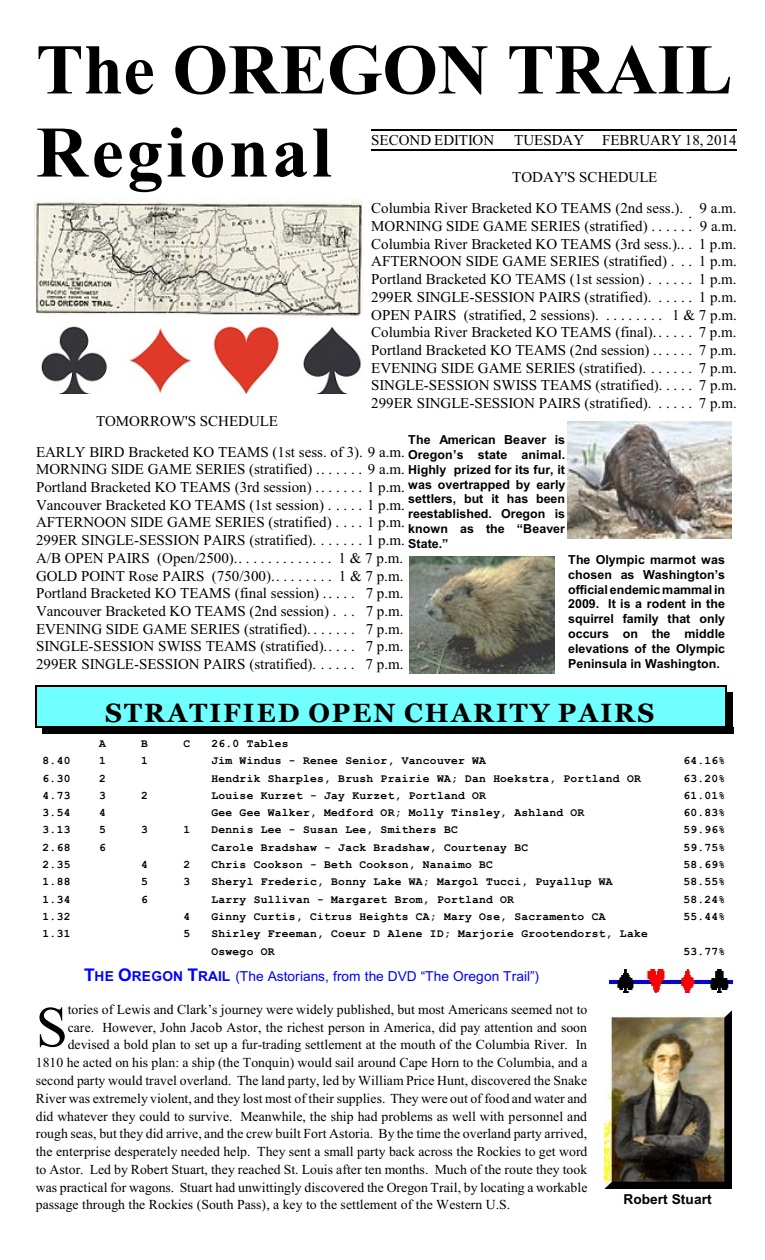
<style>
.page{position:relative;width:765px;height:1260px;background:#fff}
.page>*{position:absolute;margin:0;border:0;box-sizing:border-box;transform-origin:0 0}
.t1{font:700 72.5px "Times New Roman";letter-spacing:.045em;color:#000}
.t2{font:700 71.25px "Times New Roman";color:#000}
.t3{font:57.5px "Times New Roman";color:#000}
.t4{font:700 26.25px "Vani";letter-spacing:.08em;color:#000}
.t5{font:15px/17.8px "Times New Roman";color:#000}
.t6{font:13.75px "Times New Roman";color:#000}
.t7{font:13.75px "Arial";color:#00f}
.t8{font:700 13.75px "Arial";color:#000}
.t9{font:700 12.5px/14.9px "Arial";color:#000;text-align:justify}
.t10{font:700 11.25px/17.4px "Courier New";letter-spacing:.025em;color:#000}
.s1{font-weight:700;font-size:17.5px}
.s2{font-weight:700}
</style>
<div class="page">
<hr style="left:371px;top:129px;width:366px;height:1px;background:#000">
<hr style="left:371px;top:150px;width:366px;height:1px;background:#000">
<img style="left:34px;top:199px;width:331px;height:118px">
<div style="left:35px;top:685px;width:692px;height:42px;background:#70ffff"></div>
<hr style="left:35px;top:685px;width:1px;height:42px;background:#000">
<hr style="left:726px;top:685px;width:1px;height:42px;background:#000">
<hr style="left:35px;top:685px;width:691px;height:2px;background:#000">
<hr style="left:35px;top:726px;width:691px;height:1px;background:#000">
<div style="left:727px;top:692px;width:6px;height:42px;background:#000"></div>
<div style="left:42px;top:727px;width:691px;height:7px;background:#000"></div>
<img style="left:567px;top:422px;width:165px;height:116px">
<img style="left:409px;top:557px;width:146px;height:117px">
<img style="left:604px;top:1011px;width:127px;height:178px">
<img style="left:41px;top:327px;width:320px;height:67px">
<img style="left:609px;top:969px;width:124px;height:24px">
<h2 class="t2" style="left:36px;top:45px;width:698px">The OREGON TRAIL</h2>
<h1 class="t1" style="left:36px;top:127px;width:297px">Regional</h1>
<p class="t5" style="left:371px;top:133px;width:125px">SECOND EDITION</p>
<p class="t5" style="left:514px;top:133px;width:224px">TUESDAY FEBRUARY 18, 2014</p>
<p class="t5" style="left:371px;top:163px;width:367px;line-height:30.9px;text-indent:141px">TODAY'S SCHEDULE<br>Columbia River Bracketed KO TEAMS (2nd sess.). 9 a.m.</p>
<p class="t5" style="left:371px;top:208px;width:367px;line-height:13.2px;text-indent:317px">.<br>MORNING SIDE GAME SERIES (stratified) . . . . . . 9 a.m.</p>
<p class="t5" style="left:371px;top:236px;width:367px;text-align:justify">Columbia River Bracketed KO TEAMS (3rd sess.).. . 1 p.m.<br>AFTERNOON SIDE GAME SERIES (stratified) . . . 1 p.m.<br>Portland Bracketed KO TEAMS (1st session) . . . . . . 1 p.m.<br>299ER SINGLE-SESSION PAIRS (stratified). . . . . . 1 p.m.<br>OPEN PAIRS (stratified, 2 sessions). . . . . . . . . 1 &amp; 7 p.m.<br>Columbia River Bracketed KO TEAMS (final).. . . . . 7 p.m.<br>Portland Bracketed KO TEAMS (2nd session) .. . . . . 7 p.m.<br>EVENING SIDE GAME SERIES (stratified). . . . . . . 7 p.m.<br>SINGLE-SESSION SWISS TEAMS (stratified). . . . . 7 p.m.<br>299ER SINGLE-SESSION PAIRS (stratified). . . . . . 7 p.m.</p>
<p class="t5" style="left:36px;top:407px;width:371px;line-height:30.9px;text-indent:60px">TOMORROW'S SCHEDULE<br>EARLY BIRD Bracketed KO TEAMS (1st sess. of 3). 9 a.m.</p>
<p class="t5" style="left:36px;top:462px;width:371px">MORNING SIDE GAME SERIES (stratified) .. . . . . . 9 a.m.<br>Portland Bracketed KO TEAMS (3rd session) .. . . . . . 1 p.m.<br>Vancouver Bracketed KO TEAMS (1st session) . . . . . 1 p.m.<br>AFTERNOON SIDE GAME SERIES (stratified) . . . . 1 p.m.<br>299ER SINGLE-SESSION PAIRS (stratified). . . . . . . 1 p.m.<br>A/B OPEN PAIRS (Open/2500).. . . . . . . . . . . . . 1 &amp; 7 p.m.<br>GOLD POINT Rose PAIRS (750/300).. . . . . . . . 1 &amp; 7 p.m.<br>Portland Bracketed KO TEAMS (final session) .. . . . 7 p.m.<br>Vancouver Bracketed KO TEAMS (2nd session) . . . 7 p.m.<br>EVENING SIDE GAME SERIES (stratified). . . . . . . 7 p.m.<br>SINGLE-SESSION SWISS TEAMS (stratified).. . . . 7 p.m.<br>299ER SINGLE-SESSION PAIRS (stratified). . . . . . 7 p.m.</p>
<p class="t9" style="left:408px;top:433px;width:159px">The American Beaver is Oregon’s state animal.<br>Highly prized for its fur, it was overtrapped by early settlers, but it has been reestablished. Oregon is known as the “Beaver State.”</p>
<p class="t9" style="left:568px;top:553px;width:158px">The Olympic marmot was chosen as Washington’s official endemic mammal in 2009. It is a rodent in the squirrel family that only occurs on the middle elevations of the Olympic Peninsula in Washington.</p>
<h3 class="t4" style="left:105px;top:702px;width:551px">STRATIFIED OPEN CHARITY PAIRS</h3>
<p class="t10" style="left:99px;top:736px;width:8px">A</p>
<p class="t10" style="left:141px;top:736px;width:8px">B</p>
<p class="t10" style="left:183px;top:736px;width:8px">C</p>
<p class="t10" style="left:211px;top:736px;width:79px">26.0 Tables</p>
<p class="t10" style="left:43px;top:753px;width:29px">8.40</p>
<p class="t10" style="left:99px;top:753px;width:8px">1</p>
<p class="t10" style="left:141px;top:753px;width:8px">1</p>
<p class="t10" style="left:211px;top:753px;width:276px">Jim Windus - Renee Senior, Vancouver WA</p>
<p class="t10" style="left:683px;top:753px;width:43px">64.16%</p>
<p class="t10" style="left:43px;top:770px;width:29px">6.30</p>
<p class="t10" style="left:99px;top:770px;width:8px">2</p>
<p class="t10" style="left:211px;top:770px;width:431px">Hendrik Sharples, Brush Prairie WA; Dan Hoekstra, Portland OR</p>
<p class="t10" style="left:683px;top:770px;width:43px">63.20%</p>
<p class="t10" style="left:43px;top:788px;width:29px">4.73</p>
<p class="t10" style="left:99px;top:788px;width:8px">3</p>
<p class="t10" style="left:141px;top:788px;width:8px">2</p>
<p class="t10" style="left:211px;top:788px;width:276px">Louise Kurzet - Jay Kurzet, Portland OR</p>
<p class="t10" style="left:683px;top:788px;width:43px">61.01%</p>
<p class="t10" style="left:43px;top:805px;width:29px">3.54</p>
<p class="t10" style="left:99px;top:805px;width:8px">4</p>
<p class="t10" style="left:211px;top:805px;width:374px">Gee Gee Walker, Medford OR; Molly Tinsley, Ashland OR</p>
<p class="t10" style="left:683px;top:805px;width:43px">60.83%</p>
<p class="t10" style="left:43px;top:822px;width:29px">3.13</p>
<p class="t10" style="left:99px;top:822px;width:8px">5</p>
<p class="t10" style="left:141px;top:822px;width:8px">3</p>
<p class="t10" style="left:183px;top:822px;width:8px">1</p>
<p class="t10" style="left:211px;top:822px;width:248px">Dennis Lee - Susan Lee, Smithers BC</p>
<p class="t10" style="left:683px;top:822px;width:43px">59.96%</p>
<p class="t10" style="left:43px;top:840px;width:29px">2.68</p>
<p class="t10" style="left:99px;top:840px;width:8px">6</p>
<p class="t10" style="left:211px;top:840px;width:318px">Carole Bradshaw - Jack Bradshaw, Courtenay BC</p>
<p class="t10" style="left:683px;top:840px;width:43px">59.75%</p>
<p class="t10" style="left:43px;top:857px;width:29px">2.35</p>
<p class="t10" style="left:141px;top:857px;width:8px">4</p>
<p class="t10" style="left:183px;top:857px;width:8px">2</p>
<p class="t10" style="left:211px;top:857px;width:283px">Chris Cookson - Beth Cookson, Nanaimo BC</p>
<p class="t10" style="left:683px;top:857px;width:43px">58.69%</p>
<p class="t10" style="left:43px;top:874px;width:29px">1.88</p>
<p class="t10" style="left:141px;top:874px;width:8px">5</p>
<p class="t10" style="left:183px;top:874px;width:8px">3</p>
<p class="t10" style="left:211px;top:874px;width:403px">Sheryl Frederic, Bonny Lake WA; Margol Tucci, Puyallup WA</p>
<p class="t10" style="left:683px;top:874px;width:43px">58.55%</p>
<p class="t10" style="left:43px;top:892px;width:29px">1.34</p>
<p class="t10" style="left:141px;top:892px;width:8px">6</p>
<p class="t10" style="left:211px;top:892px;width:304px">Larry Sullivan - Margaret Brom, Portland OR</p>
<p class="t10" style="left:683px;top:892px;width:43px">58.24%</p>
<p class="t10" style="left:43px;top:909px;width:29px">1.32</p>
<p class="t10" style="left:183px;top:909px;width:8px">4</p>
<p class="t10" style="left:211px;top:909px;width:396px">Ginny Curtis, Citrus Heights CA; Mary Ose, Sacramento CA</p>
<p class="t10" style="left:683px;top:909px;width:43px">55.44%</p>
<p class="t10" style="left:43px;top:926px;width:29px">1.31</p>
<p class="t10" style="left:183px;top:926px;width:8px">5</p>
<p class="t10" style="left:211px;top:926px;width:438px">Shirley Freeman, Coeur D Alene ID; Marjorie Grootendorst, Lake<br>Oswego OR</p>
<p class="t10" style="left:683px;top:944px;width:43px">53.77%</p>
<p class="t7" style="left:84px;top:971px;width:457px"><span class="s1">T</span><span class="s2">HE</span> <span class="s1">O</span><span class="s2">REGON</span> <span class="s1">T</span><span class="s2">RAIL</span> (The Astorians, from the DVD “The Oregon Trail”)</p>
<h3 class="t3" style="left:36px;top:1006px;width:33px">S</h3>
<p class="t6" style="left:68px;top:1004px;width:521px">tories of Lewis and Clark’s journey were widely published, but most Americans seemed not to</p>
<p class="t6" style="left:68px;top:1022px;width:521px">care. However, John Jacob Astor, the richest person in America, did pay attention and soon</p>
<p class="t6" style="left:68px;top:1040px;width:521px">devised a bold plan to set up a fur-trading settlement at the mouth of the Columbia River. In</p>
<p class="t6" style="left:36px;top:1058px;width:553px">1810 he acted on his plan: a ship (the Tonquin) would sail around Cape Horn to the Columbia, and a</p>
<p class="t6" style="left:36px;top:1075px;width:553px">second party would travel overland. The land party, led by William Price Hunt, discovered the Snake</p>
<p class="t6" style="left:36px;top:1093px;width:553px">River was extremely violent, and they lost most of their supplies. They were out of food and water and</p>
<p class="t6" style="left:36px;top:1111px;width:553px">did whatever they could to survive. Meanwhile, the ship had problems as well with personnel and</p>
<p class="t6" style="left:36px;top:1129px;width:553px">rough seas, but they did arrive, and the crew built Fort Astoria. By the time the overland party arrived,</p>
<p class="t6" style="left:36px;top:1147px;width:553px">the enterprise desperately needed help. They sent a small party back across the Rockies to get word</p>
<p class="t6" style="left:36px;top:1164px;width:553px">to Astor. Led by Robert Stuart, they reached St. Louis after ten months. Much of the route they took</p>
<p class="t6" style="left:36px;top:1182px;width:553px">was practical for wagons. Stuart had unwittingly discovered the Oregon Trail, by locating a workable</p>
<p class="t6" style="left:36px;top:1200px;width:476px">passage through the Rockies (South Pass), a key to the settlement of the Western U.S.</p>
<p class="t8" style="left:624px;top:1194px;width:90px">Robert Stuart</p>
</div>
